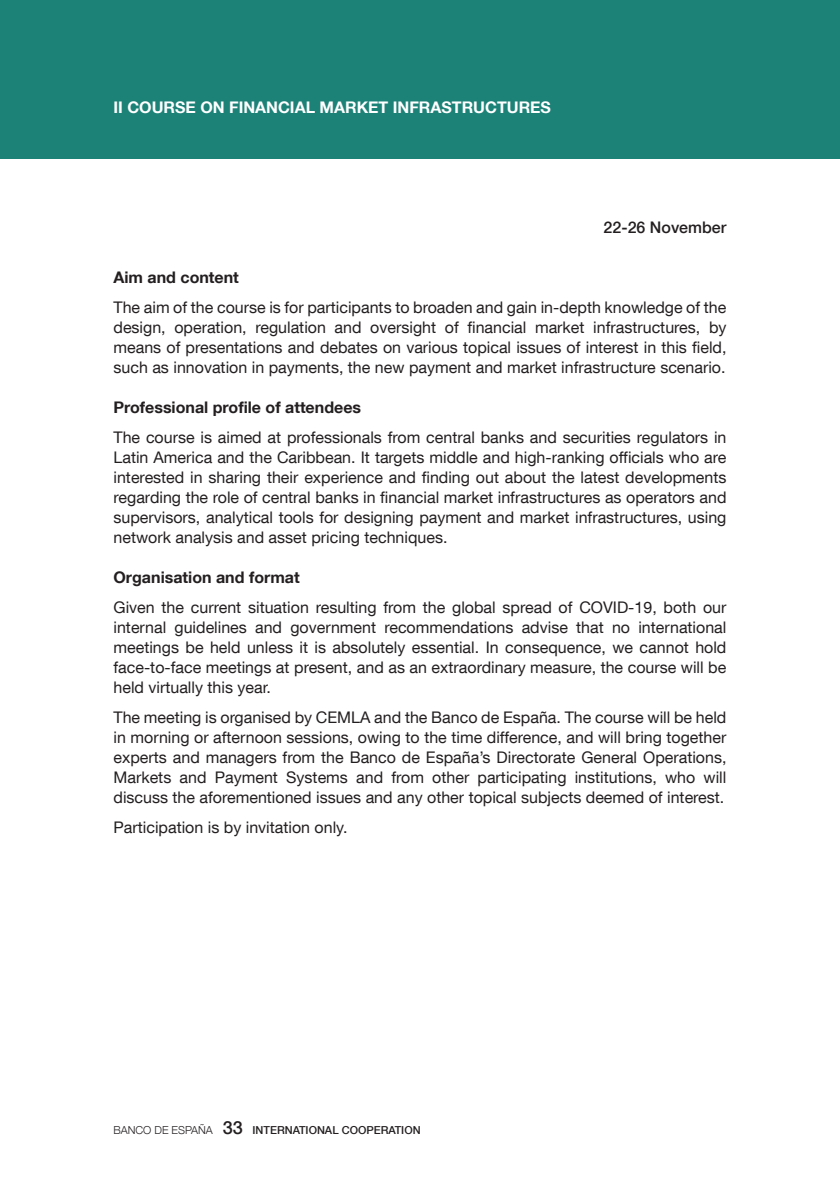
<style>
.page{position:relative;width:840px;height:1191px;background:#fff}
.page>*{position:absolute;margin:0;border:0;box-sizing:border-box;transform-origin:0 0}
.t1{font:16px/20px "Bd E Neue Helvetica";color:#231f20;text-align:justify}
.t2{font:700 16px "Bd E Neue Helvetica";color:#231f20}
.t3{font:700 16px "Bd E Neue Helvetica";color:#fff}
.t4{font:500 16px "Bd E Neue Helvetica";color:#231f20}
.t5{font:500 11px "Bd E Neue Helvetica";color:#231f20}
.s1{font-weight:300}
.s2{font-size:18px}
</style>
<div class="page">
<div style="left:0;top:0;width:839px;height:159px;background:#1c8278"></div>
<p class="t3" style="left:113px;top:98px;width:439px">II COURSE ON FINANCIAL MARKET INFRASTRUCTURES</p>
<p class="t4" style="left:603px;top:217px;width:124px">22-26 November</p>
<p class="t2" style="left:113px;top:267px;width:127px">Aim and content</p>
<p class="t1" style="left:113px;top:296px;width:614px">The aim of the course is for participants to broaden and gain in-depth knowledge of the design, operation, regulation and oversight of financial market infrastructures, by means of presentations and debates on various topical issues of interest in this field, such as innovation in payments, the new payment and market infrastructure scenario.</p>
<p class="t2" style="left:113px;top:397px;width:249px">Professional profile of attendees</p>
<p class="t1" style="left:113px;top:426px;width:614px">The course is aimed at professionals from central banks and securities regulators in Latin America and the Caribbean. It targets middle and high-ranking officials who are interested in sharing their experience and finding out about the latest developments regarding the role of central banks in financial market infrastructures as operators and supervisors, analytical tools for designing payment and market infrastructures, using network analysis and asset pricing techniques.</p>
<p class="t2" style="left:113px;top:567px;width:188px">Organisation and format</p>
<p class="t1" style="left:113px;top:596px;width:614px">Given the current situation resulting from the global spread of COVID-19, both our internal guidelines and government recommendations advise that no international meetings be held unless it is absolutely essential. In consequence, we cannot hold face-to-face meetings at present, and as an extraordinary measure, the course will be held virtually this year.</p>
<p class="t1" style="left:113px;top:706px;width:614px">The meeting is organised by CEMLA and the Banco de España. The course will be held in morning or afternoon sessions, owing to the time difference, and will bring together experts and managers from the Banco de España’s Directorate General Operations, Markets and Payment Systems and from other participating institutions, who will discuss the aforementioned issues and any other topical subjects deemed of interest.</p>
<p class="t1" style="left:113px;top:816px;width:235px">Participation is by invitation only.</p>
<p class="t5" style="left:113px;top:1123px;width:308px"><span class="s1">BANCO DE ESPAÑA</span> <span class="s2">33</span> INTERNATIONAL COOPERATION</p>
</div>
